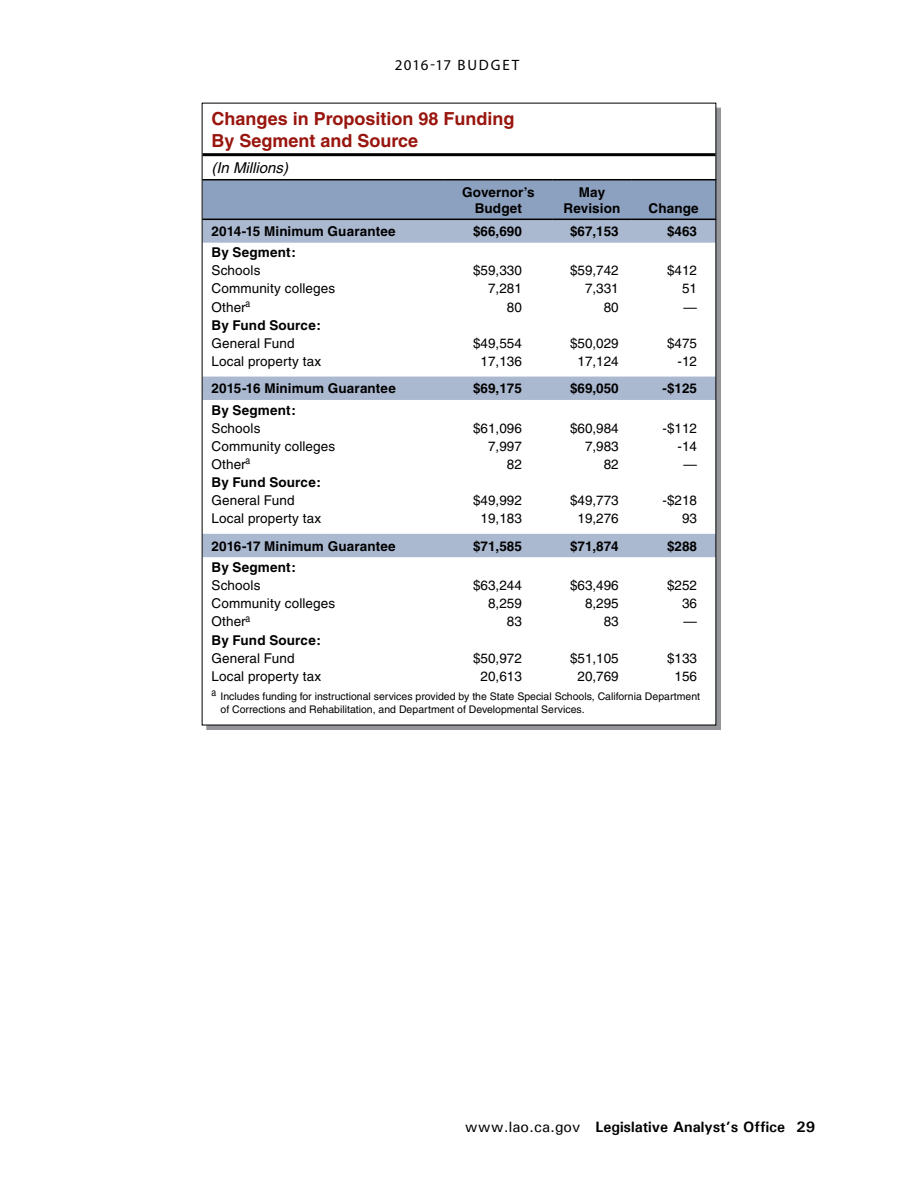
<style>
.page{position:relative;width:918px;height:1188px;background:#fff}
.page>*{position:absolute;margin:0;border:0;box-sizing:border-box;transform-origin:0 0}
.t1{font:700 18px/21.6px "Helvetica";color:#99160f}
.t2{font:700 15px "Univers";color:#000}
.t3{font:15px "Myriad Pro";letter-spacing:.12em;color:#000}
.t4{font:italic 15px "Helvetica";color:#000}
.t5{font:13.5px "Helvetica";letter-spacing:.005em;color:#000}
.t6{font:700 13.5px/16.2px "Helvetica";letter-spacing:.005em;color:#000;text-align:center}
.t7{font:10.5px/12.6px "Helvetica";color:#000}
.s1{font-weight:500}
</style>
<div class="page">
<hr style="left:202px;top:153px;width:514px;height:3px;background:#000">
<div style="left:204px;top:180px;width:510px;height:39px;background:#8ca0bf"></div>
<svg style="left:204px;top:220px;width:510px;height:337px"></svg>
<hr style="left:202px;top:179px;width:242px;height:1px;background:#000">
<hr style="left:444px;top:179px;width:109px;height:1px;background:#000">
<hr style="left:553px;top:179px;width:78px;height:1px;background:#000">
<hr style="left:631px;top:179px;width:85px;height:1px;background:#000">
<hr style="left:202px;top:219px;width:242px;height:1px;background:#000">
<hr style="left:444px;top:219px;width:109px;height:1px;background:#000">
<hr style="left:553px;top:219px;width:78px;height:1px;background:#000">
<hr style="left:631px;top:219px;width:85px;height:1px;background:#000">
<p class="t3" style="left:395px;top:55px;width:126px">2016-17 BUDGET</p>
<h1 class="t1" style="left:211px;top:108px;width:304px">Changes in Proposition 98 Funding<br>By Segment and Source</h1>
<p class="t4" style="left:211px;top:159px;width:78px">(In Millions)</p>
<p class="t6" style="left:462px;top:184px;width:74px">Governor’s<br>Budget</p>
<p class="t6" style="left:564px;top:184px;width:58px">May<br>Revision</p>
<p class="t6" style="left:649px;top:200px;width:52px">Change</p>
<p class="t6" style="left:211px;top:223px;width:186px">2014-15 Minimum Guarantee</p>
<p class="t6" style="left:473px;top:223px;width:50px">$66,690</p>
<p class="t6" style="left:570px;top:223px;width:50px">$67,153</p>
<p class="t6" style="left:667px;top:223px;width:32px">$463</p>
<p class="t6" style="left:211px;top:244px;width:86px">By Segment:</p>
<p class="t5" style="left:211px;top:263px;width:50px">Schools</p>
<p class="t5" style="left:473px;top:263px;width:50px">$59,330</p>
<p class="t5" style="left:570px;top:263px;width:50px">$59,742</p>
<p class="t5" style="left:667px;top:263px;width:32px">$412</p>
<p class="t5" style="left:211px;top:281px;width:125px">Community colleges</p>
<p class="t5" style="left:488px;top:281px;width:35px">7,281</p>
<p class="t5" style="left:585px;top:281px;width:35px">7,331</p>
<p class="t5" style="left:682px;top:281px;width:17px">51</p>
<p class="t5" style="left:211px;top:299px;width:40px">Other<sup>a</sup></p>
<p class="t5" style="left:507px;top:299px;width:17px">80</p>
<p class="t5" style="left:604px;top:299px;width:17px">80</p>
<p class="t5" style="left:684px;top:299px;width:15px">—</p>
<p class="t6" style="left:212px;top:317px;width:111px">By Fund Source:</p>
<p class="t5" style="left:212px;top:335px;width:85px">General Fund</p>
<p class="t5" style="left:473px;top:335px;width:50px">$49,554</p>
<p class="t5" style="left:570px;top:335px;width:50px">$50,029</p>
<p class="t5" style="left:667px;top:335px;width:32px">$475</p>
<p class="t5" style="left:212px;top:354px;width:111px">Local property tax</p>
<p class="t5" style="left:481px;top:354px;width:43px">17,136</p>
<p class="t5" style="left:578px;top:354px;width:43px">17,124</p>
<p class="t5" style="left:678px;top:354px;width:21px">-12</p>
<p class="t6" style="left:212px;top:380px;width:186px">2015-16 Minimum Guarantee</p>
<p class="t6" style="left:473px;top:380px;width:50px">$69,175</p>
<p class="t6" style="left:570px;top:380px;width:50px">$69,050</p>
<p class="t6" style="left:663px;top:380px;width:36px">-$125</p>
<p class="t6" style="left:212px;top:402px;width:86px">By Segment:</p>
<p class="t5" style="left:212px;top:420px;width:50px">Schools</p>
<p class="t5" style="left:473px;top:420px;width:50px">$61,096</p>
<p class="t5" style="left:570px;top:420px;width:50px">$60,984</p>
<p class="t5" style="left:663px;top:420px;width:36px">-$112</p>
<p class="t5" style="left:212px;top:438px;width:125px">Community colleges</p>
<p class="t5" style="left:488px;top:438px;width:35px">7,997</p>
<p class="t5" style="left:585px;top:438px;width:35px">7,983</p>
<p class="t5" style="left:678px;top:438px;width:21px">-14</p>
<p class="t5" style="left:212px;top:456px;width:40px">Other<sup>a</sup></p>
<p class="t5" style="left:507px;top:456px;width:17px">82</p>
<p class="t5" style="left:604px;top:456px;width:17px">82</p>
<p class="t5" style="left:684px;top:456px;width:15px">—</p>
<p class="t6" style="left:212px;top:474px;width:111px">By Fund Source:</p>
<p class="t5" style="left:212px;top:493px;width:85px">General Fund</p>
<p class="t5" style="left:473px;top:493px;width:50px">$49,992</p>
<p class="t5" style="left:570px;top:493px;width:50px">$49,773</p>
<p class="t5" style="left:663px;top:493px;width:36px">-$218</p>
<p class="t5" style="left:212px;top:511px;width:111px">Local property tax</p>
<p class="t5" style="left:481px;top:511px;width:43px">19,183</p>
<p class="t5" style="left:578px;top:511px;width:43px">19,276</p>
<p class="t5" style="left:682px;top:511px;width:17px">93</p>
<p class="t6" style="left:212px;top:538px;width:186px">2016-17 Minimum Guarantee</p>
<p class="t6" style="left:473px;top:538px;width:50px">$71,585</p>
<p class="t6" style="left:570px;top:538px;width:50px">$71,874</p>
<p class="t6" style="left:667px;top:538px;width:32px">$288</p>
<p class="t6" style="left:212px;top:559px;width:86px">By Segment:</p>
<p class="t5" style="left:212px;top:577px;width:50px">Schools</p>
<p class="t5" style="left:473px;top:577px;width:50px">$63,244</p>
<p class="t5" style="left:570px;top:577px;width:50px">$63,496</p>
<p class="t5" style="left:667px;top:577px;width:32px">$252</p>
<p class="t5" style="left:212px;top:595px;width:125px">Community colleges</p>
<p class="t5" style="left:488px;top:595px;width:35px">8,259</p>
<p class="t5" style="left:585px;top:595px;width:35px">8,295</p>
<p class="t5" style="left:682px;top:595px;width:17px">36</p>
<p class="t5" style="left:212px;top:613px;width:40px">Other<sup>a</sup></p>
<p class="t5" style="left:507px;top:613px;width:17px">83</p>
<p class="t5" style="left:604px;top:613px;width:17px">83</p>
<p class="t5" style="left:684px;top:613px;width:15px">—</p>
<p class="t6" style="left:212px;top:631px;width:111px">By Fund Source:</p>
<p class="t5" style="left:212px;top:650px;width:85px">General Fund</p>
<p class="t5" style="left:473px;top:650px;width:50px">$50,972</p>
<p class="t5" style="left:570px;top:650px;width:50px">$51,105</p>
<p class="t5" style="left:667px;top:650px;width:32px">$133</p>
<p class="t5" style="left:212px;top:668px;width:111px">Local property tax</p>
<p class="t5" style="left:481px;top:668px;width:43px">20,613</p>
<p class="t5" style="left:578px;top:668px;width:43px">20,769</p>
<p class="t5" style="left:675px;top:668px;width:24px">156</p>
<p class="t7" style="left:220px;top:690px;width:481px;text-indent:-9px"><sup>a</sup> Includes funding for instructional services provided by the State Special Schools, California Department of Corrections and Rehabilitation, and Department of Developmental Services.</p>
<p class="t2" style="left:465px;top:1118px;width:352px"><span class="s1">www.lao.ca.gov</span> Legislative Analyst’s Office 29</p>
</div>
